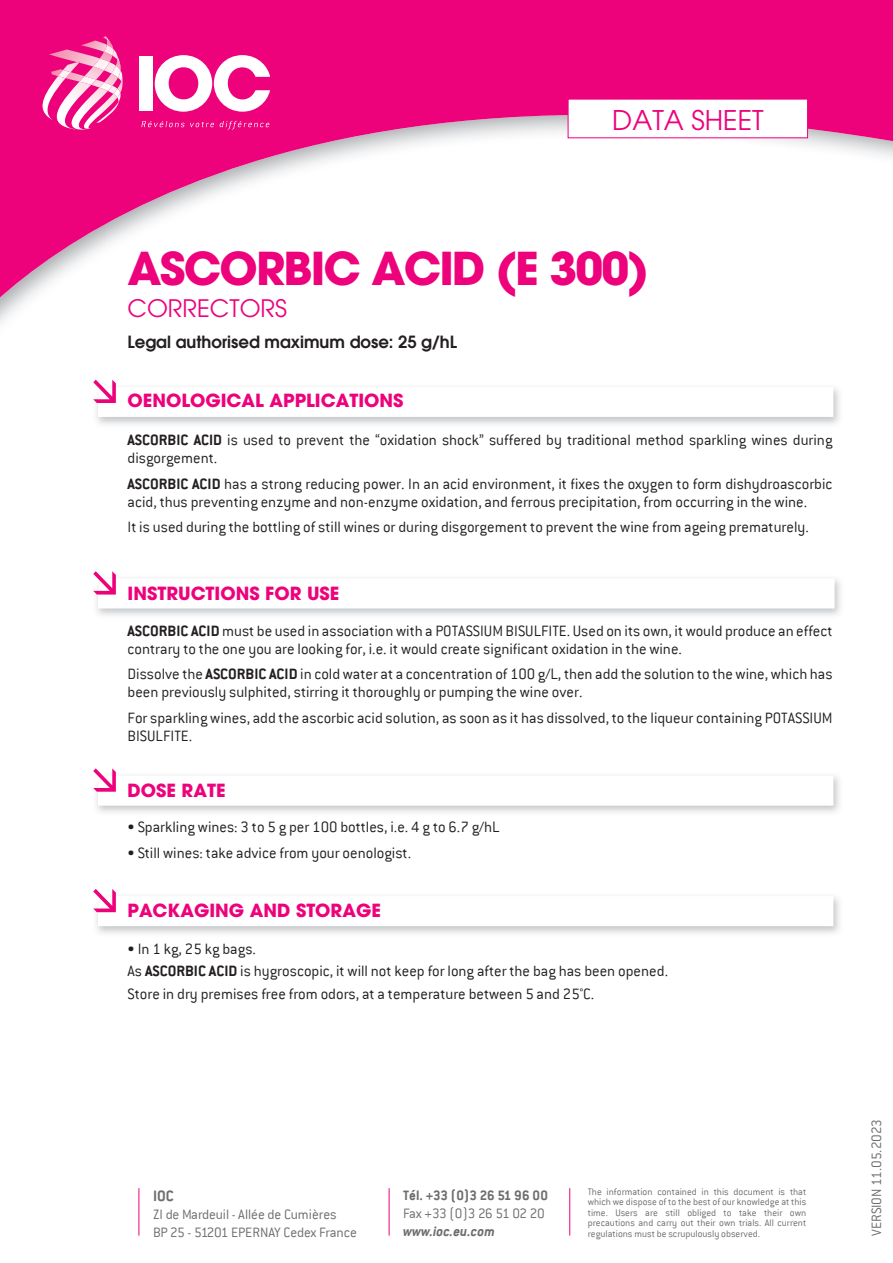
<style>
.page{position:relative;width:893px;height:1263px;background:#fff}
.page>*{position:absolute;margin:0;border:0;box-sizing:border-box;transform-origin:0 0}
.t1{font:700 45px "Avant Garde LT";letter-spacing:-.04em;color:#ed027c}
.t2{font:27px "Avant Garde LT";color:#ed027c}
.t3{font:24px "Avant Garde LT";color:#ed027c}
.t4{font:700 18px "Avant Garde LT";color:#ed027c}
.t5{font:300 16.5px/18px "Conduit ITC";color:#231f20}
.t6{font:700 16.5px "ITC Avant Garde LT";color:#231f20}
.t7{font:700 16.5px "Conduit ITC";color:#6c6d70}
.t8{font:300 15px/18px "Conduit ITC";letter-spacing:-.01em;color:#6c6d70}
.t9{font:700 15px "Conduit ITC";color:#6c6d70}
.t10{font:300 15px "Conduit ITC";letter-spacing:-.03em;color:#6c6d70}
.t11{font:italic 700 15px "Conduit ITC";color:#6c6d70}
.t12{font:300 10.5px/10.5px "Conduit ITC";color:#6c6d70;text-align:justify}
.s1{font-weight:700}
</style>
<div class="page">
<svg style="left:0;top:0;width:893px;height:324px"></svg>
<svg style="left:567px;top:98px;width:241px;height:41px"></svg>
<hr style="left:139px;top:1188px;width:1px;height:47px;background:#ed027c">
<hr style="left:389px;top:1188px;width:1px;height:47px;background:#ed027c">
<hr style="left:569px;top:1188px;width:1px;height:47px;background:#ed027c">
<img style="left:49px;top:49px;width:6px;height:13px">
<img style="left:121px;top:75px;width:2px;height:54px">
<img style="left:113px;top:105px;width:8px;height:25px">
<img style="left:55px;top:36px;width:58px;height:94px">
<img style="left:93px;top:58px;width:6px;height:12px">
<img style="left:79px;top:76px;width:17px;height:9px">
<svg style="left:99px;top:36px;width:23px;height:69px;background:#f47fb8"></svg>
<img style="left:39px;top:62px;width:40px;height:59px">
<svg style="left:58px;top:70px;width:13px;height:8px"></svg>
<svg style="left:141px;top:121px;width:73px;height:6px"></svg>
<svg style="left:220px;top:121px;width:49px;height:8px"></svg>
<div style="left:139px;top:56px;width:14px;height:55px;background:#fff"></div>
<svg style="left:155px;top:55px;width:115px;height:57px"></svg>
<svg style="left:93px;top:380px;width:740px;height:37px"></svg>
<svg style="left:93px;top:571px;width:742px;height:37px"></svg>
<svg style="left:93px;top:768px;width:740px;height:38px"></svg>
<svg style="left:93px;top:889px;width:740px;height:37px"></svg>
<h2 class="t2" style="left:612px;top:104px;width:153px">DATA SHEET</h2>
<h1 class="t1" style="left:128px;top:239px;width:523px">ASCORBIC ACID (E 300)</h1>
<h3 class="t3" style="left:128px;top:294px;width:161px">CORRECTORS</h3>
<p class="t6" style="left:128px;top:331px;width:331px">Legal authorised maximum dose: 25 g/hL</p>
<p class="t4" style="left:128px;top:389px;width:277px">OENOLOGICAL APPLICATIONS</p>
<p class="t5" style="left:128px;top:431px;width:706px"><span class="s1">ASCORBIC ACID</span> is used to prevent the “oxidation shock” suffered by traditional method sparkling wines during disgorgement.</p>
<p class="t5" style="left:128px;top:475px;width:706px"><span class="s1">ASCORBIC ACID</span> has a strong reducing power. In an acid environment, it fixes the oxygen to form dishydroascorbic acid, thus preventing enzyme and non-enzyme oxidation, and ferrous precipitation, from occurring in the wine.</p>
<p class="t5" style="left:128px;top:518px;width:683px">It is used during the bottling of still wines or during disgorgement to prevent the wine from ageing prematurely.</p>
<p class="t4" style="left:128px;top:581px;width:213px">INSTRUCTIONS FOR USE</p>
<p class="t5" style="left:128px;top:622px;width:706px"><span class="s1">ASCORBIC ACID</span> must be used in association with a POTASSIUM BISULFITE. Used on its own, it would produce an effect contrary to the one you are looking for, i.e. it would create significant oxidation in the wine.</p>
<p class="t5" style="left:128px;top:665px;width:707px">Dissolve the <span class="s1">ASCORBIC ACID</span> in cold water at a concentration of 100 g/L, then add the solution to the wine, which has been previously sulphited, stirring it thoroughly or pumping the wine over.</p>
<p class="t5" style="left:128px;top:709px;width:706px">For sparkling wines, add the ascorbic acid solution, as soon as it has dissolved, to the liqueur containing POTASSIUM<br>BISULFITE.</p>
<p class="t4" style="left:128px;top:778px;width:99px">DOSE RATE</p>
<p class="t5" style="left:128px;top:818px;width:374px">• Sparkling wines: 3 to 5 g per 100 bottles, i.e. 4 g to 6.7 g/hL</p>
<p class="t5" style="left:128px;top:843px;width:285px">• Still wines: take advice from your oenologist.</p>
<p class="t4" style="left:128px;top:899px;width:255px">PACKAGING AND STORAGE</p>
<p class="t5" style="left:128px;top:937px;width:542px;line-height:22.5px">• In 1 kg, 25 kg bags.<br>As <span class="s1">ASCORBIC ACID</span> is hygroscopic, it will not keep for long after the bag has been opened.<br>Store in dry premises free from odors, at a temperature between 5 and 25°C.</p>
<p class="t7" style="left:153px;top:1186px;width:22px">IOC</p>
<p class="t8" style="left:153px;top:1205px;width:205px">ZI de Mardeuil - Allée de Cumières<br>BP 25 - 51201 EPERNAY Cedex France</p>
<p class="t9" style="left:403px;top:1186px;width:146px">Tél. +33 (0)3 26 51 96 00</p>
<p class="t10" style="left:403px;top:1205px;width:143px">Fax +33 (0)3 26 51 02 20</p>
<p class="t11" style="left:403px;top:1222px;width:93px">www.ioc.eu.com</p>
<p class="t12" style="left:588px;top:1186px;width:220px">The information contained in this document is that which we dispose of to the best of our knowledge at this time. Users are still obliged to take their own precautions and carry out their own trials. All current regulations must be scrupulously observed.</p>
<p class="t8" style="left:867px;top:1235px;width:118px;rotate:-90deg">VERSION 11.05.2023</p>
</div>
